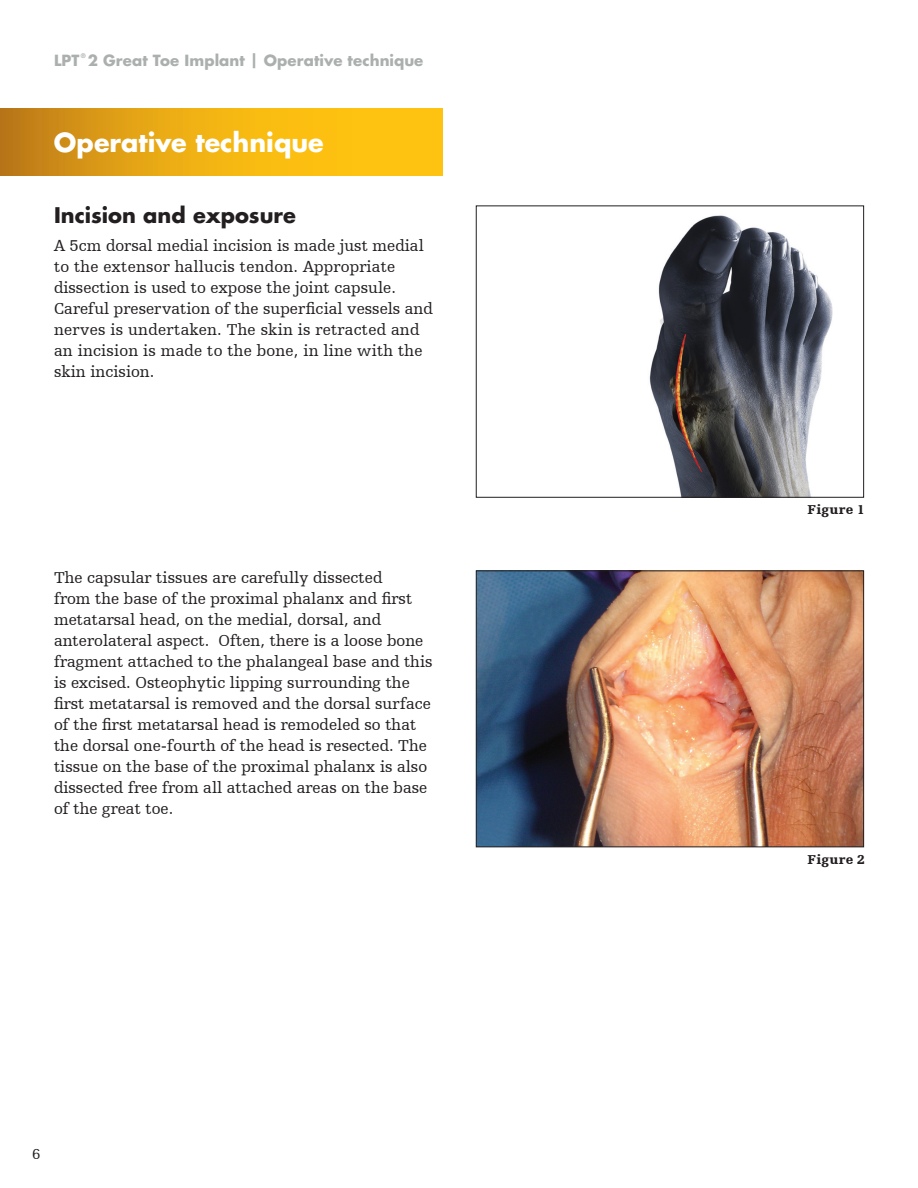
<style>
.page{position:relative;width:918px;height:1188px;background:#fff}
.page>*{position:absolute;margin:0;border:0;box-sizing:border-box;transform-origin:0 0}
.t1{font:700 25.5px "Futura For Stryker";color:#fff}
.t2{font:700 21px "Futura For Stryker";color:#231f20}
.t3{font:16.5px/21px "Humanist Slabserif 712 BT";color:#231f20}
.t4{font:700 15px "Futura For Stryker";letter-spacing:.005em;color:#abafae}
.t5{font:15px "Humanist Slabserif 712 BT";color:#231f20}
.t6{font:900 13.5px "Humanist Slabserif 712 BT";letter-spacing:.025em;color:#231f20}
.t7{font:700 6.15px "Futura For Stryker";color:#abafae}
</style>
<div class="page">
<svg style="left:0;top:108px;width:442px;height:68px;background:#ebac13"></svg>
<img style="left:649px;top:215px;width:184px;height:281px">
<div style="left:476px;top:206px;width:388px;height:292px;border:1px solid #231f20"></div>
<img style="left:478px;top:572px;width:384px;height:273px">
<div style="left:476px;top:570px;width:388px;height:277px;border:1px solid #231f20"></div>
<p class="t4" style="left:54px;top:51px;width:27px">LPT</p>
<p class="t7" style="left:81px;top:52px;width:6px">®</p>
<p class="t4" style="left:88px;top:51px;width:337px">2 Great Toe Implant | Operative technique</p>
<h1 class="t1" style="left:54px;top:126px;width:271px">Operative technique</h1>
<p class="t2" style="left:54px;top:201px;width:243px">Incision and exposure</p>
<p class="t3" style="left:54px;top:234px;width:381px">A 5cm dorsal medial incision is made just medial to the extensor hallucis tendon. Appropriate dissection is used to expose the joint capsule.<br>Careful preservation of the superficial vessels and nerves is undertaken. The skin is retracted and an incision is made to the bone, in line with the skin incision.</p>
<p class="t3" style="left:54px;top:567px;width:380px">The capsular tissues are carefully dissected<br>from the base of the proximal phalanx and first metatarsal head, on the medial, dorsal, and anterolateral aspect. Often, there is a loose bone fragment attached to the phalangeal base and this is excised. Osteophytic lipping surrounding the first metatarsal is removed and the dorsal surface of the first metatarsal head is remodeled so that the dorsal one-fourth of the head is resected. The tissue on the base of the proximal phalanx is also dissected free from all attached areas on the base of the great toe.</p>
<p class="t5" style="left:32px;top:1145px;width:10px">6</p>
<p class="t6" style="left:808px;top:501px;width:59px">Figure 1</p>
<p class="t6" style="left:808px;top:851px;width:59px">Figure 2</p>
</div>
